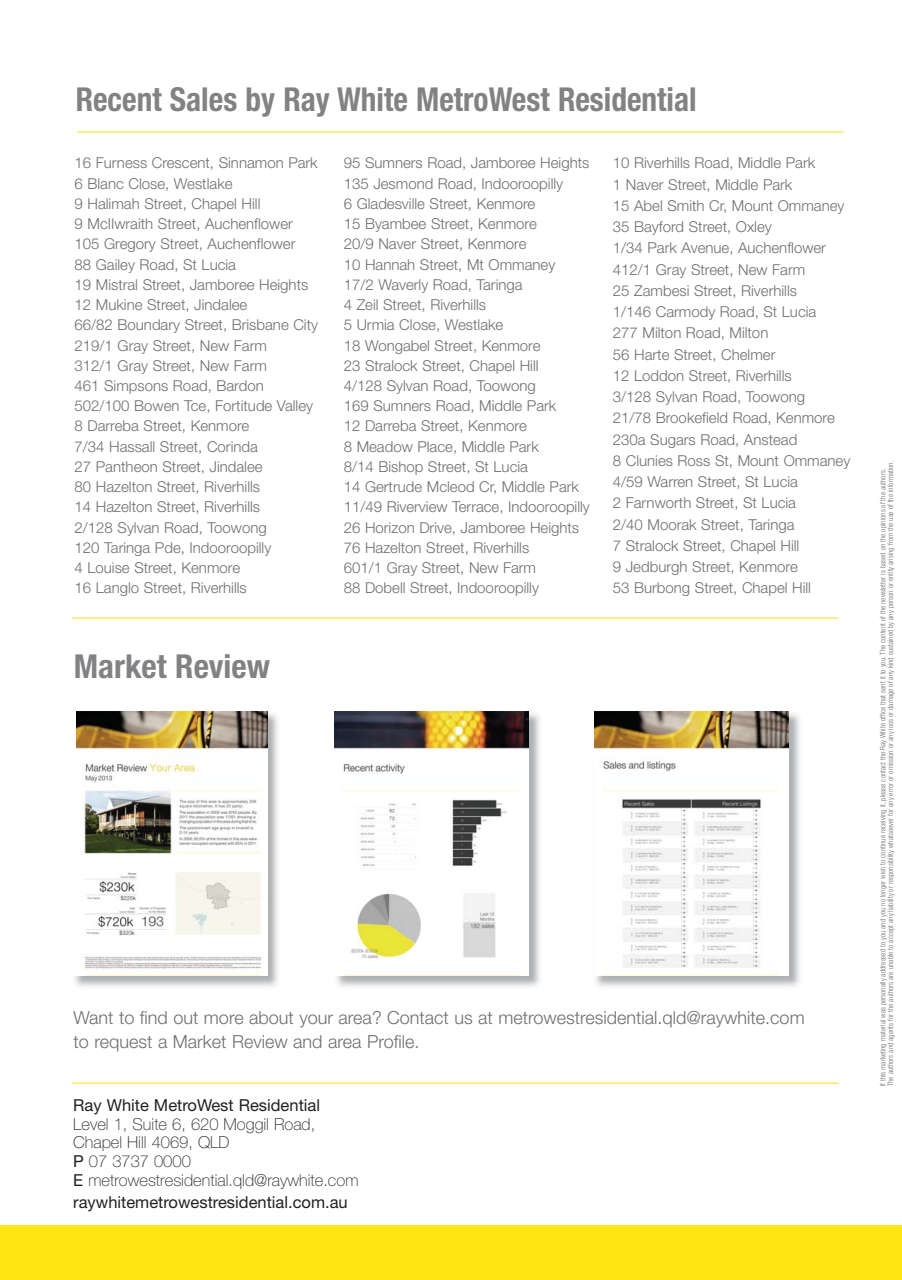
<style>
.page{position:relative;width:902px;height:1280px;background:#fff}
.page>*{position:absolute;margin:0;border:0;box-sizing:border-box;transform-origin:0 0}
.t1{font:700 condensed 33px "Helvetica Neue";color:#808284;scale:.95 1}
.t2{font:700 condensed 33px "Helvetica Neue";color:#808284}
.t3{font:300 18px/24px "Helvetica Neue";color:#6c6e70}
.t4{font:100 16.5px/18.8px "Helvetica Neue";color:#231f20}
.t5{font:16.5px "Helvetica Neue";color:#231f20}
.t6{font:300 15px/20.2px "Helvetica Neue";color:#6c6e70}
.t7{font:300 condensed 7.5px/7.5px "Helvetica Neue";color:#6c6e70}
.s1{font-weight:400}
</style>
<div class="page">
<img style="left:74px;top:711px;width:204px;height:276px">
<div style="left:72px;top:711px;width:195px;height:265px;background:#fff"></div>
<img style="left:76px;top:711px;width:191px;height:265px">
<img style="left:336px;top:713px;width:204px;height:274px">
<img style="left:334px;top:711px;width:194px;height:265px">
<img style="left:595px;top:713px;width:205px;height:274px">
<img style="left:594px;top:711px;width:193px;height:265px">
<div style="left:0;top:1226px;width:901px;height:54px;background:#ffe512"></div>
<hr style="left:77px;top:131px;width:766px;height:2px;background:#ffe95b">
<hr style="left:72px;top:617px;width:766px;height:2px;background:#ffe95b">
<hr style="left:72px;top:1082px;width:766px;height:2px;background:#ffe95b">
<h1 class="t1" style="left:76px;top:87px;width:655px">Recent Sales by Ray White MetroWest Residential</h1>
<p class="t6" style="left:75px;top:154px;width:245px">16 Furness Crescent, Sinnamon Park<br>6 Blanc Close, Westlake<br>9 Halimah Street, Chapel Hill<br>9 McIIwraith Street, Auchenflower<br>105 Gregory Street, Auchenflower<br>88 Gailey Road, St Lucia<br>19 Mistral Street, Jamboree Heights<br>12 Mukine Street, Jindalee<br>66/82 Boundary Street, Brisbane City<br>219/1 Gray Street, New Farm<br>312/1 Gray Street, New Farm<br>461 Simpsons Road, Bardon<br>502/100 Bowen Tce, Fortitude Valley<br>8 Darreba Street, Kenmore<br>7/34 Hassall Street, Corinda<br>27 Pantheon Street, Jindalee<br>80 Hazelton Street, Riverhills<br>14 Hazelton Street, Riverhills<br>2/128 Sylvan Road, Toowong<br>120 Taringa Pde, Indooroopilly<br>4 Louise Street, Kenmore<br>16 Langlo Street, Riverhills</p>
<p class="t6" style="left:344px;top:154px;width:248px">95 Sumners Road, Jamboree Heights<br>135 Jesmond Road, Indooroopilly<br>6 Gladesville Street, Kenmore<br>15 Byambee Street, Kenmore<br>20/9 Naver Street, Kenmore<br>10 Hannah Street, Mt Ommaney<br>17/2 Waverly Road, Taringa<br>4 Zeil Street, Riverhills<br>5 Urmia Close, Westlake<br>18 Wongabel Street, Kenmore<br>23 Stralock Street, Chapel Hill<br>4/128 Sylvan Road, Toowong<br>169 Sumners Road, Middle Park<br>12 Darreba Street, Kenmore<br>8 Meadow Place, Middle Park<br>8/14 Bishop Street, St Lucia<br>14 Gertrude Mcleod Cr, Middle Park<br>11/49 Riverview Terrace, Indooroopilly<br>26 Horizon Drive, Jamboree Heights<br>76 Hazelton Street, Riverhills<br>601/1 Gray Street, New Farm<br>88 Dobell Street, Indooroopilly</p>
<p class="t6" style="left:612px;top:154px;width:239px;line-height:21.3px">10 Riverhills Road, Middle Park<br>1 Naver Street, Middle Park<br>15 Abel Smith Cr, Mount Ommaney<br>35 Bayford Street, Oxley<br>1/34 Park Avenue, Auchenflower<br>412/1 Gray Street, New Farm<br>25 Zambesi Street, Riverhills<br>1/146 Carmody Road, St Lucia<br>277 Milton Road, Milton<br>56 Harte Street, Chelmer<br>12 Loddon Street, Riverhills<br>3/128 Sylvan Road, Toowong<br>21/78 Brookefield Road, Kenmore<br>230a Sugars Road, Anstead<br>8 Clunies Ross St, Mount Ommaney<br>4/59 Warren Street, St Lucia<br>2 Farnworth Street, St Lucia<br>2/40 Moorak Street, Taringa<br>7 Stralock Street, Chapel Hill<br>9 Jedburgh Street, Kenmore<br>53 Burbong Street, Chapel Hill</p>
<h1 class="t2" style="left:74px;top:655px;width:198px">Market Review</h1>
<p class="t3" style="left:74px;top:1007px;width:732px">Want to find out more about your area? Contact us at metrowestresidential.qld@raywhite.com to request a Market Review and area Profile.</p>
<p class="t5" style="left:73px;top:1099px;width:248px">Ray White MetroWest Residential</p>
<p class="t4" style="left:73px;top:1116px;width:287px">Level 1, Suite 6, 620 Moggil Road,<br>Chapel Hill 4069, QLD<br><span class="s1">P</span> 07 3737 0000<br><span class="s1">E</span> metrowestresidential.qld@raywhite.com</p>
<p class="t5" style="left:73px;top:1196px;width:276px">raywhitemetrowestresidential.com.au</p>
<p class="t7" style="left:879px;top:1086px;width:627px;rotate:-90deg">If this marketing material was personally addressed to you and you no longer wish to continue receiving it, please contact the Ray White office that sent it to you. The content of the newsletter is based on the opinions of the authors.<br>The authors and agents for the authors are unable to accept any liability or responsibility whatsoever for any error or omission or any loss or damage of any kind sustained by any person or entity arising from the use of the information.</p>
</div>
